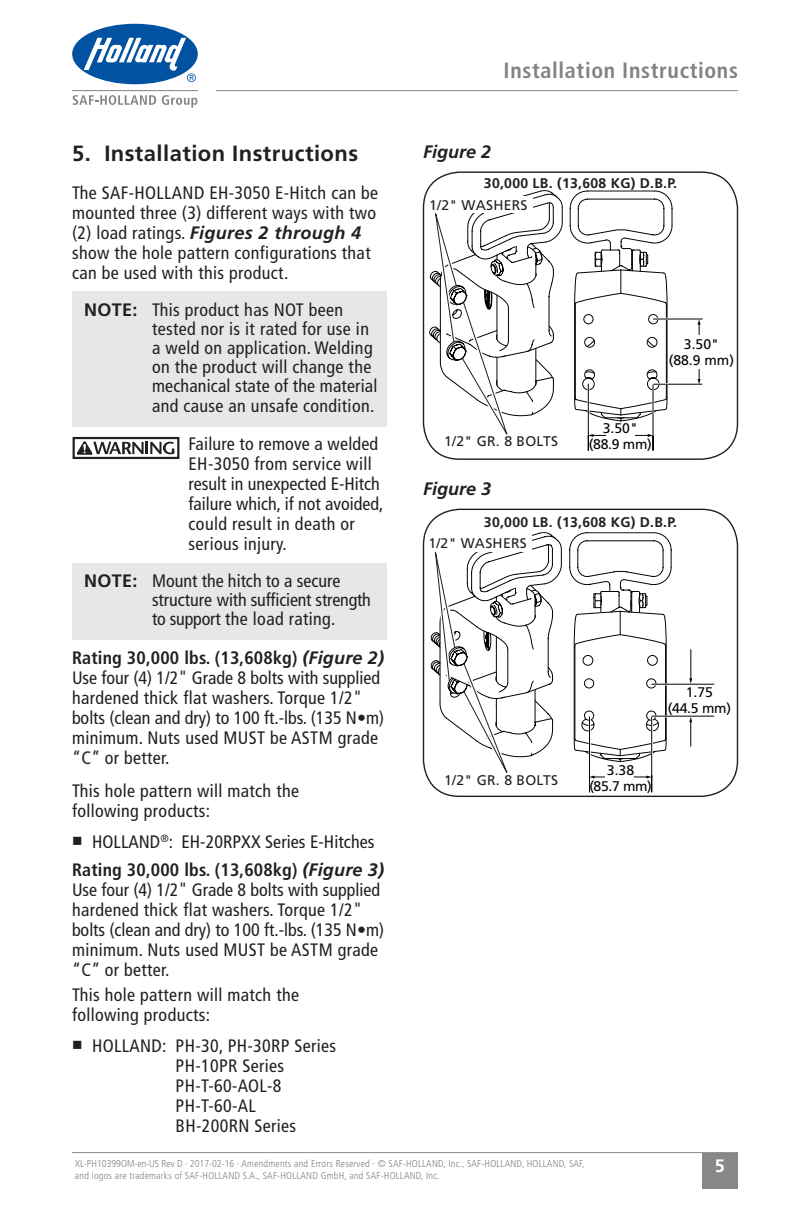
<style>
.page{position:relative;width:792px;height:1224px;background:#fff}
.page>*{position:absolute;margin:0;border:0;box-sizing:border-box;transform-origin:0 0}
._6_Section_Title{font:700 22px "Frutiger LT Std";letter-spacing:.02em;color:#231f20}
._4_Primary_Title_-_p{font:700 condensed 22px "Frutiger LT Std";letter-spacing:.03em;color:#808285}
._7_Body_Copy{font:condensed 18px/20px "Frutiger LT Std";letter-spacing:.02em;color:#231f20}
._8_Notes_Copy{font:condensed 18px/19.2px "Frutiger LT Std";letter-spacing:.02em;color:#231f20}
._8_Notes_Copy-2{font:condensed 18px/19px "Frutiger LT Std";color:#231f20}
._7_Body_Copy-2{font:700 condensed 18px "Frutiger LT Std";letter-spacing:.01em;color:#231f20}
.t1{font:italic 700 18px "Frutiger LT Std";color:#231f20}
.t2{font:700 18px "Frutiger LT Std";color:#fff}
.t3{font:14px/16px "Frutiger LT Std";letter-spacing:-.01em;color:#040503;text-align:center}
._13_Graphic_Callouts{font:700 14px "Frutiger LT Std";letter-spacing:.02em;color:#231f20}
._13_Graphic_Callouts-2{font:14px "Frutiger LT Std";letter-spacing:.02em;color:#231f20}
.t4{font:300 condensed 10px/12px "Frutiger LT Std";letter-spacing:.02em;color:#808285}
.s1{font-weight:700;font-style:italic;font-stretch:normal}
.s2{font-weight:700;font-stretch:normal}
.s3{font-style:italic;font-stretch:normal}
</style>
<div class="page">
<div style="left:72px;top:563px;width:315px;height:76px;background:#e6e7e9"></div>
<div style="left:72px;top:291px;width:315px;height:135px;background:#e6e7e9"></div>
<div style="left:72px;top:24px;width:126px;height:60px;background:#0152a1;border-radius:50%"></div>
<svg style="left:84px;top:38px;width:112px;height:44px"></svg>
<svg style="left:73px;top:95px;width:83px;height:10px"></svg>
<svg style="left:162px;top:95px;width:35px;height:13px"></svg>
<hr style="left:72px;top:90px;width:126px;height:1px;background:#808285">
<hr style="left:216px;top:90px;width:522px;height:1px;background:#878888">
<hr style="left:72px;top:1152px;width:666px;height:1px;background:#878888">
<div style="left:702px;top:1153px;width:36px;height:36px;background:#878888"></div>
<svg style="left:698px;top:320px;width:3px;height:64px"></svg>
<div style="left:673px;top:335px;width:28px;height:33px;background:#fff"></div>
<hr style="left:653px;top:319px;width:49px;height:1px;background:#040503">
<hr style="left:653px;top:384px;width:49px;height:1px;background:#040503">
<div style="left:423px;top:171px;width:315px;height:289px;border:1px solid #231f20;border-radius:36px"></div>
<svg style="left:689px;top:649px;width:3px;height:35px"></svg>
<svg style="left:689px;top:717px;width:3px;height:30px"></svg>
<hr style="left:652px;top:684px;width:62px;height:1px;background:#040503">
<hr style="left:652px;top:716px;width:62px;height:1px;background:#040503">
<div style="left:423px;top:509px;width:315px;height:288px;border:1px solid #231f20;border-radius:36px"></div>
<div style="left:73px;top:437px;width:106px;height:22px;border:2px solid #231f20"></div>
<svg style="left:77px;top:441px;width:97px;height:14px"></svg>
<svg style="left:429px;top:190px;width:244px;height:263px"></svg>
<svg style="left:431px;top:532px;width:241px;height:263px"></svg>
<p class="_6_Section_Title" style="left:72px;top:140px;width:288px">5. Installation Instructions</p>
<p class="_7_Body_Copy" style="left:72px;top:182px;width:308px">The SAF-HOLLAND EH-3050 E-Hitch can be mounted three (3) different ways with two (2) load ratings. <span class="s1">Figures 2 through 4 </span>show the hole pattern configurations that can be used with this product.</p>
<p class="_8_Notes_Copy" style="left:152px;top:300px;width:227px;text-indent:-68px"><span class="s2">NOTE:</span> This product has NOT been tested nor is it rated for use in a weld on application. Welding on the product will change the mechanical state of the material and cause an unsafe condition.</p>
<p class="_7_Body_Copy" style="left:189px;top:434px;width:196px">Failure to remove a welded<br>EH-3050 from service will result in unexpected E-Hitch failure which, if not avoided, could result in death or serious injury.</p>
<p class="_8_Notes_Copy-2" style="left:152px;top:571px;width:220px;text-indent:-68px"><span class="s2">NOTE:</span> Mount the hitch to a secure structure with sufficient strength to support the load rating.</p>
<p class="_7_Body_Copy-2" style="left:72px;top:647px;width:314px">Rating 30,000 lbs. (13,608kg) <span class="s3">(Figure 2)</span></p>
<p class="_7_Body_Copy" style="left:72px;top:668px;width:314px">Use four (4) 1/2" Grade 8 bolts with supplied hardened thick flat washers. Torque 1/2" bolts (clean and dry) to 100 ft.-lbs. (135 N•m) minimum. Nuts used MUST be ASTM grade “C” or better.</p>
<p class="_7_Body_Copy" style="left:72px;top:781px;width:229px">This hole pattern will match the following products:</p>
<p class="_7_Body_Copy" style="left:72px;top:832px;width:304px">■ HOLLAND<sup>®</sup>: EH-20RPXX Series E-Hitches</p>
<p class="_7_Body_Copy-2" style="left:72px;top:859px;width:314px">Rating 30,000 lbs. (13,608kg) <span class="s3">(Figure 3)</span></p>
<p class="_7_Body_Copy" style="left:72px;top:880px;width:314px">Use four (4) 1/2" Grade 8 bolts with supplied hardened thick flat washers. Torque 1/2" bolts (clean and dry) to 100 ft.-lbs. (135 N•m) minimum. Nuts used MUST be ASTM grade “C” or better.</p>
<p class="_7_Body_Copy" style="left:72px;top:985px;width:229px">This hole pattern will match the following products:</p>
<p class="_7_Body_Copy" style="left:176px;top:1036px;width:162px;text-indent:-104px">■ HOLLAND: PH-30, PH-30RP Series<br>PH-10PR Series<br>PH-T-60-AOL-8<br>PH-T-60-AL<br>BH-200RN Series</p>
<p class="_4_Primary_Title_-_p" style="left:504px;top:57px;width:236px">Installation Instructions</p>
<p class="t1" style="left:423px;top:141px;width:70px">Figure 2</p>
<p class="_13_Graphic_Callouts" style="left:484px;top:175px;width:195px">30,000 LB. (13,608 KG) D.B.P.</p>
<p class="_13_Graphic_Callouts-2" style="left:429px;top:197px;width:100px">1/2" WASHERS</p>
<p class="_13_Graphic_Callouts-2" style="left:444px;top:433px;width:115px">1/2" GR. 8 BOLTS</p>
<p class="t1" style="left:423px;top:478px;width:70px">Figure 3</p>
<p class="t3" style="left:669px;top:336px;width:67px">3.50" (88.9 mm)</p>
<p class="t3" style="left:589px;top:420px;width:64px">3.50" (88.9 mm)</p>
<p class="_13_Graphic_Callouts" style="left:484px;top:514px;width:195px">30,000 LB. (13,608 KG) D.B.P.</p>
<p class="_13_Graphic_Callouts-2" style="left:428px;top:535px;width:100px">1/2" WASHERS</p>
<p class="_13_Graphic_Callouts-2" style="left:444px;top:771px;width:115px">1/2" GR. 8 BOLTS</p>
<p class="t3" style="left:668px;top:684px;width:65px">1.75<br>(44.5 mm)</p>
<p class="t3" style="left:589px;top:762px;width:64px">3.38<br>(85.7 mm)</p>
<p class="t4" style="left:75px;top:1158px;width:511px">XL-PH10399OM-en-US Rev D · 2017-02-16 · Amendments and Errors Reserved · © SAF-HOLLAND, Inc., SAF-HOLLAND, HOLLAND, SAF, and logos are trademarks of SAF-HOLLAND S.A., SAF-HOLLAND GmbH, and SAF-HOLLAND, Inc.</p>
<p class="t2" style="left:715px;top:1155px;width:12px">5</p>
</div>
